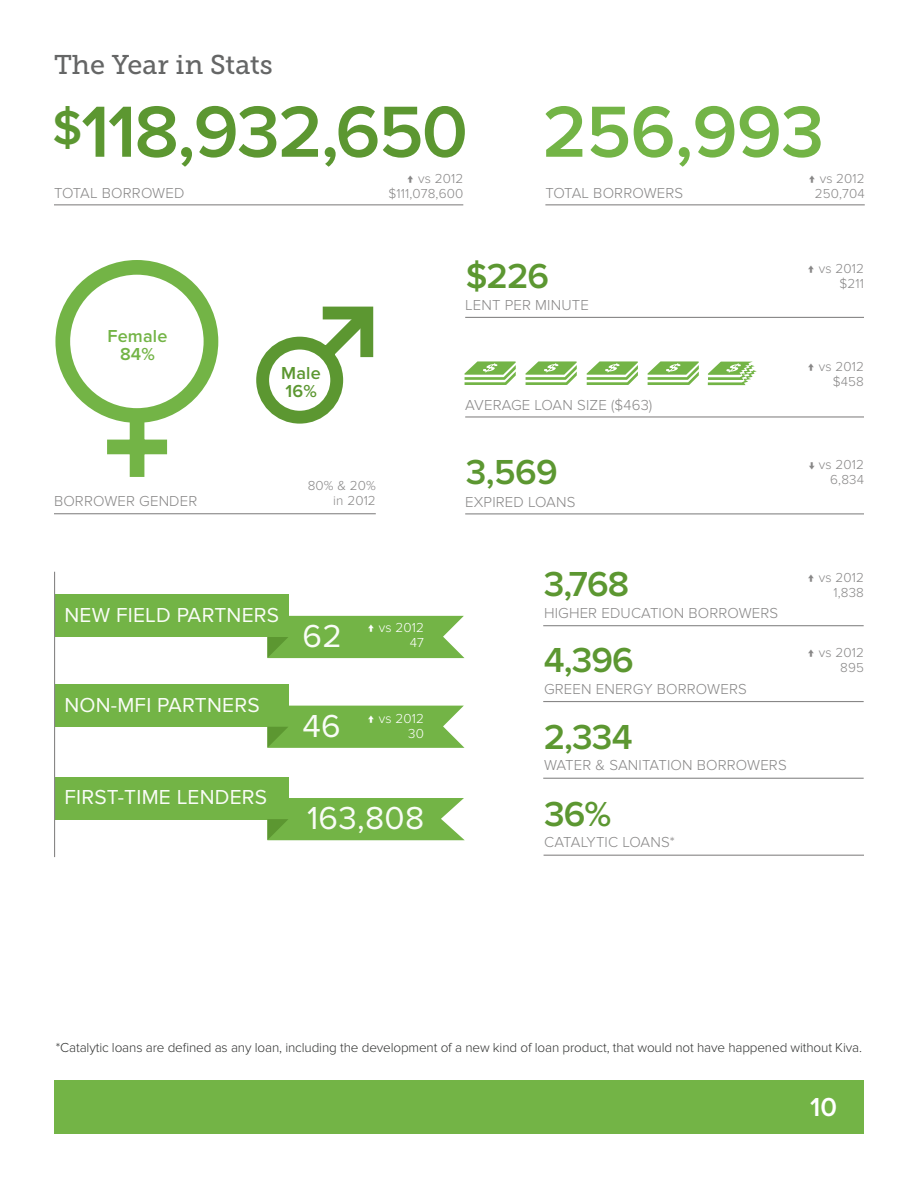
<style>
.page{position:relative;width:918px;height:1188px;background:#fff}
.page>*{position:absolute;margin:0;border:0;box-sizing:border-box;transform-origin:0 0}
.t1{font:600 75px "Proxima Nova";letter-spacing:-.025em;color:#5c9731}
.t2{font:600 36px/76.5px "Proxima Nova";letter-spacing:-.025em;color:#5c9731}
.t3{font:33px "Proxima Nova";letter-spacing:.01em;color:#f9fcf6}
.t4{font:27px "Museo Slab 500";color:#656666}
.t5{font:600 27px "Proxima Nova";color:#fff}
.t6{font:21px "Proxima Nova";letter-spacing:.01em;color:#f9fcf6}
.t7{font:600 18px/18px "Proxima Nova";letter-spacing:.01em;color:#73b446;text-align:center}
.t8{font:600 18px/18px "Proxima Nova";letter-spacing:.01em;color:#5c9731}
.t9{font:300 15px "Proxima Nova";letter-spacing:.01em;color:#888787}
.t10{font:300 13.5px "Proxima Nova";letter-spacing:-.01em;color:#323332}
.t11{font:300 13.5px/15px "Proxima Nova";letter-spacing:.01em;color:#888787;text-align:right}
.t12{font:300 13.5px/15px "Proxima Nova";letter-spacing:.01em;color:#fff;text-align:right}
.s1{color:#73b446}
</style>
<div class="page">
<div style="left:54px;top:1080px;width:810px;height:54px;background:#73b446"></div>
<hr style="left:54px;top:204px;width:409px;height:1px;background:#888787">
<hr style="left:54px;top:513px;width:322px;height:1px;background:#888787">
<hr style="left:545px;top:204px;width:320px;height:1px;background:#888787">
<hr style="left:465px;top:317px;width:399px;height:1px;background:#888787">
<hr style="left:465px;top:416px;width:399px;height:2px;background:#888787">
<hr style="left:465px;top:513px;width:399px;height:1px;background:#888787">
<hr style="left:543px;top:625px;width:321px;height:1px;background:#888787">
<hr style="left:543px;top:701px;width:321px;height:1px;background:#888787">
<hr style="left:543px;top:778px;width:321px;height:1px;background:#888787">
<hr style="left:544px;top:855px;width:320px;height:1px;background:#888787">
<div style="left:55px;top:260px;width:163px;height:163px;border:15px solid #73b446;border-radius:50%"></div>
<div style="left:107px;top:440px;width:60px;height:14px;background:#73b446"></div>
<div style="left:130px;top:417px;width:14px;height:60px;background:#73b446"></div>
<svg style="left:256px;top:306px;width:118px;height:118px"></svg>
<svg style="left:267px;top:616px;width:198px;height:42px;background:#7ab750"></svg>
<div style="left:55px;top:595px;width:234px;height:42px;background:#73b446"></div>
<div style="left:55px;top:684px;width:234px;height:43px;background:#73b446"></div>
<svg style="left:267px;top:706px;width:198px;height:42px;background:#7ab750"></svg>
<div style="left:55px;top:777px;width:234px;height:42px;background:#73b446"></div>
<svg style="left:267px;top:798px;width:198px;height:42px;background:#7ab750"></svg>
<svg style="left:464px;top:361px;width:52px;height:24px"></svg>
<svg style="left:647px;top:361px;width:52px;height:24px"></svg>
<svg style="left:525px;top:361px;width:52px;height:24px"></svg>
<svg style="left:587px;top:361px;width:51px;height:24px"></svg>
<svg style="left:708px;top:362px;width:49px;height:23px"></svg>
<hr style="left:54px;top:572px;width:1px;height:285px;background:#888787">
<h3 class="t4" style="left:54px;top:50px;width:220px">The Year in Stats</h3>
<h1 class="t1" style="left:52px;top:89px;width:773px"><sup>$</sup>118,932,650 <span class="s1">256,993</span></h1>
<p class="t9" style="left:54px;top:184px;width:132px">TOTAL BORROWED</p>
<p class="t7" style="left:107px;top:328px;width:62px">Female<br>84%</p>
<p class="t9" style="left:54px;top:493px;width:145px">BORROWER GENDER</p>
<p class="t11" style="left:389px;top:171px;width:76px">↑ vs 2012 $111,078,600</p>
<p class="t9" style="left:545px;top:184px;width:139px">TOTAL BORROWERS</p>
<p class="t8" style="left:281px;top:364px;width:41px">Male<br>16%</p>
<p class="t11" style="left:308px;top:478px;width:70px">80% &amp; 20% in 2012</p>
<h2 class="t2" style="left:466px;top:238px;width:85px">$226</h2>
<p class="t9" style="left:465px;top:296px;width:125px">LENT PER MINUTE</p>
<p class="t9" style="left:465px;top:396px;width:189px">AVERAGE LOAN SIZE ($463)</p>
<h2 class="t2" style="left:466px;top:435px;width:94px">3,569</h2>
<p class="t9" style="left:465px;top:493px;width:112px">EXPIRED LOANS</p>
<p class="t11" style="left:808px;top:171px;width:58px;text-align:center">↑ vs 2012<br>250,704</p>
<p class="t11" style="left:807px;top:261px;width:58px">↑ vs 2012 $211</p>
<p class="t11" style="left:807px;top:359px;width:58px">↑ vs 2012 $458</p>
<p class="t11" style="left:819px;top:458px;width:47px">vs 2012<br>6,834</p>
<p class="t11" style="left:816px;top:474px;width:9px;rotate:-180deg">↑</p>
<h3 class="t6" style="left:64px;top:603px;width:216px">NEW FIELD PARTNERS</h3>
<h3 class="t6" style="left:64px;top:693px;width:197px">NON-MFI PARTNERS</h3>
<h3 class="t6" style="left:64px;top:785px;width:204px">FIRST-TIME LENDERS</h3>
<h3 class="t3" style="left:303px;top:617px;width:41px">62</h3>
<h3 class="t3" style="left:303px;top:707px;width:40px">46</h3>
<p class="t12" style="left:367px;top:621px;width:58px">↑ vs 2012<br>47</p>
<p class="t12" style="left:367px;top:711px;width:58px">↑ vs 2012<br>30</p>
<h3 class="t3" style="left:307px;top:799px;width:119px">163,808</h3>
<h2 class="t2" style="left:544px;top:546px;width:92px">3,768<br>4,396<br>2,334<br>36%</h2>
<p class="t9" style="left:544px;top:605px;width:236px">HIGHER EDUCATION BORROWERS</p>
<p class="t9" style="left:544px;top:680px;width:204px">GREEN ENERGY BORROWERS</p>
<p class="t9" style="left:544px;top:757px;width:244px">WATER &amp; SANITATION BORROWERS</p>
<p class="t9" style="left:544px;top:834px;width:132px">CATALYTIC LOANS*</p>
<p class="t11" style="left:807px;top:570px;width:58px">↑ vs 2012<br>1,838</p>
<p class="t11" style="left:807px;top:645px;width:58px">↑ vs 2012<br>895</p>
<p class="t10" style="left:56px;top:1040px;width:808px">*Catalytic loans are defined as any loan, including the development of a new kind of loan product, that would not have happened without Kiva.</p>
<h3 class="t5" style="left:810px;top:1092px;width:28px">10</h3>
</div>
